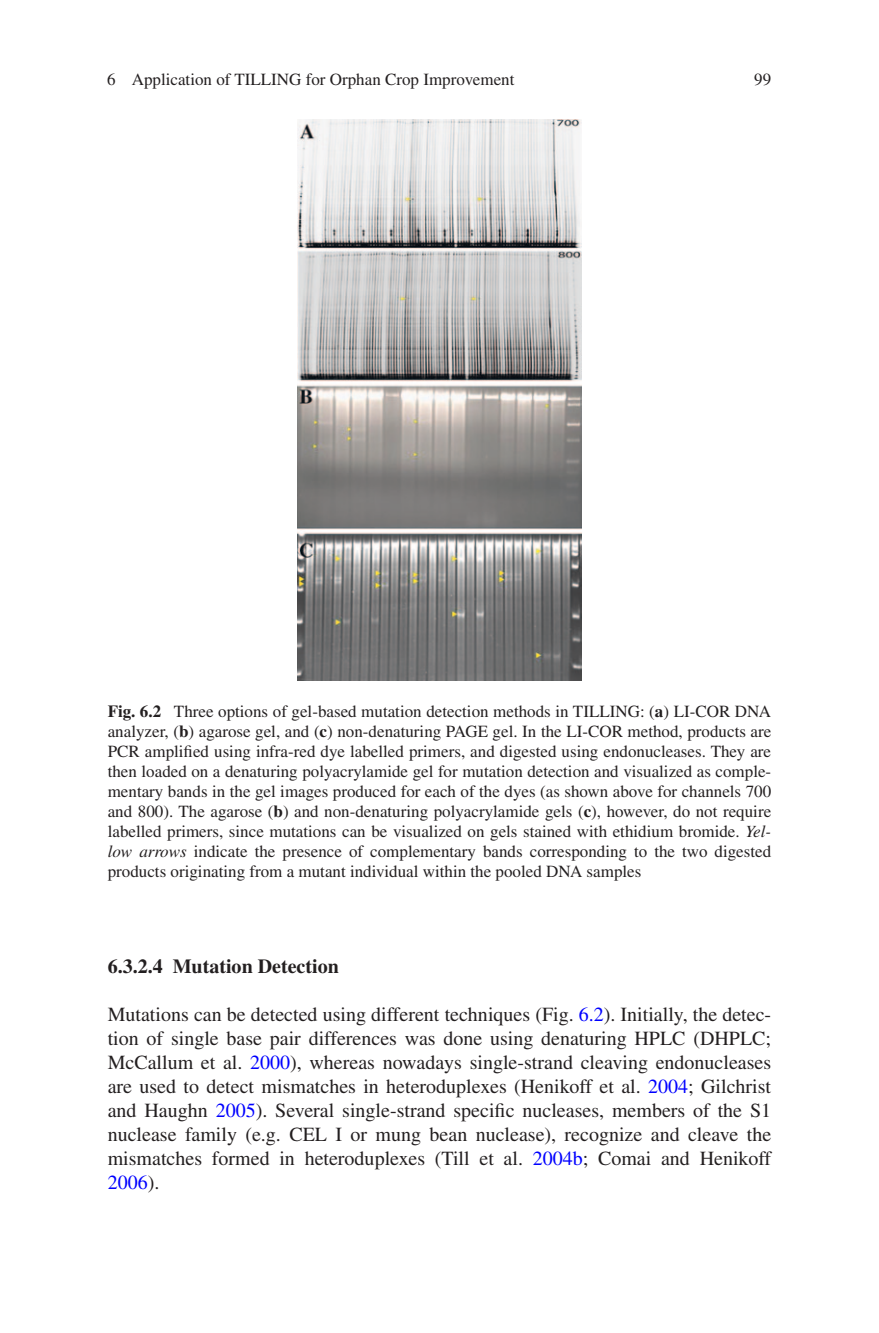
<style>
.page{position:relative;width:879px;height:1333px;background:#fff}
.page>*{position:absolute;margin:0;border:0;box-sizing:border-box;transform-origin:0 0}
.t1{font:20px/24px "Times";color:#231f20;text-align:justify}
.t2{font:700 20px "Times";color:#231f20}
.t3{font:17px/20px "Times";color:#231f20;text-align:justify}
.s1{font-weight:700}
.s2{font-style:italic}
.s3{color:#00f}
</style>
<div class="page">
<img style="left:298px;top:119px;width:283px;height:561px">
<p class="t3" style="left:107px;top:69px;width:409px">6 Application of TILLING for Orphan Crop Improvement</p>
<p class="t3" style="left:754px;top:69px;width:18px">99</p>
<p class="t3" style="left:108px;top:701px;width:665px"><span class="s1">Fig. 6.2</span> Three options of gel-based mutation detection methods in TILLING: (<span class="s1">a</span>) LI-COR DNA analyzer, (<span class="s1">b</span>) agarose gel, and (<span class="s1">c</span>) non-denaturing PAGE gel. In the LI-COR method, products are PCR amplified using infra-red dye labelled primers, and digested using endonucleases. They are then loaded on a denaturing polyacrylamide gel for mutation detection and visualized as comple&shy;mentary bands in the gel images produced for each of the dyes (as shown above for channels 700 and 800). The agarose (<span class="s1">b</span>) and non-denaturing polyacrylamide gels (<span class="s1">c</span>), however, do not require labelled primers, since mutations can be visualized on gels stained with ethidium bromide. <span class="s2">Yel&shy;low arrows</span> indicate the presence of complementary bands corresponding to the two digested products originating from a mutant individual within the pooled DNA samples</p>
<p class="t2" style="left:108px;top:954px;width:233px">6.3.2.4 Mutation Detection</p>
<p class="t1" style="left:108px;top:1002px;width:665px">Mutations can be detected using different techniques (Fig. <span class="s3">6.2</span>). Initially, the detec&shy;tion of single base pair differences was done using denaturing HPLC (DHPLC; McCallum et al. <span class="s3">2000</span>), whereas nowadays single-strand cleaving endonucleases are used to detect mismatches in heteroduplexes (Henikoff et al. <span class="s3">2004</span>; Gilchrist and Haughn <span class="s3">2005</span>). Several single-strand specific nucleases, members of the S1 nuclease family (e.g. CEL I or mung bean nuclease), recognize and cleave the mismatches formed in heteroduplexes (Till et al. <span class="s3">2004b</span>; Comai and Henikoff <span class="s3">2006</span>).</p>
</div>
